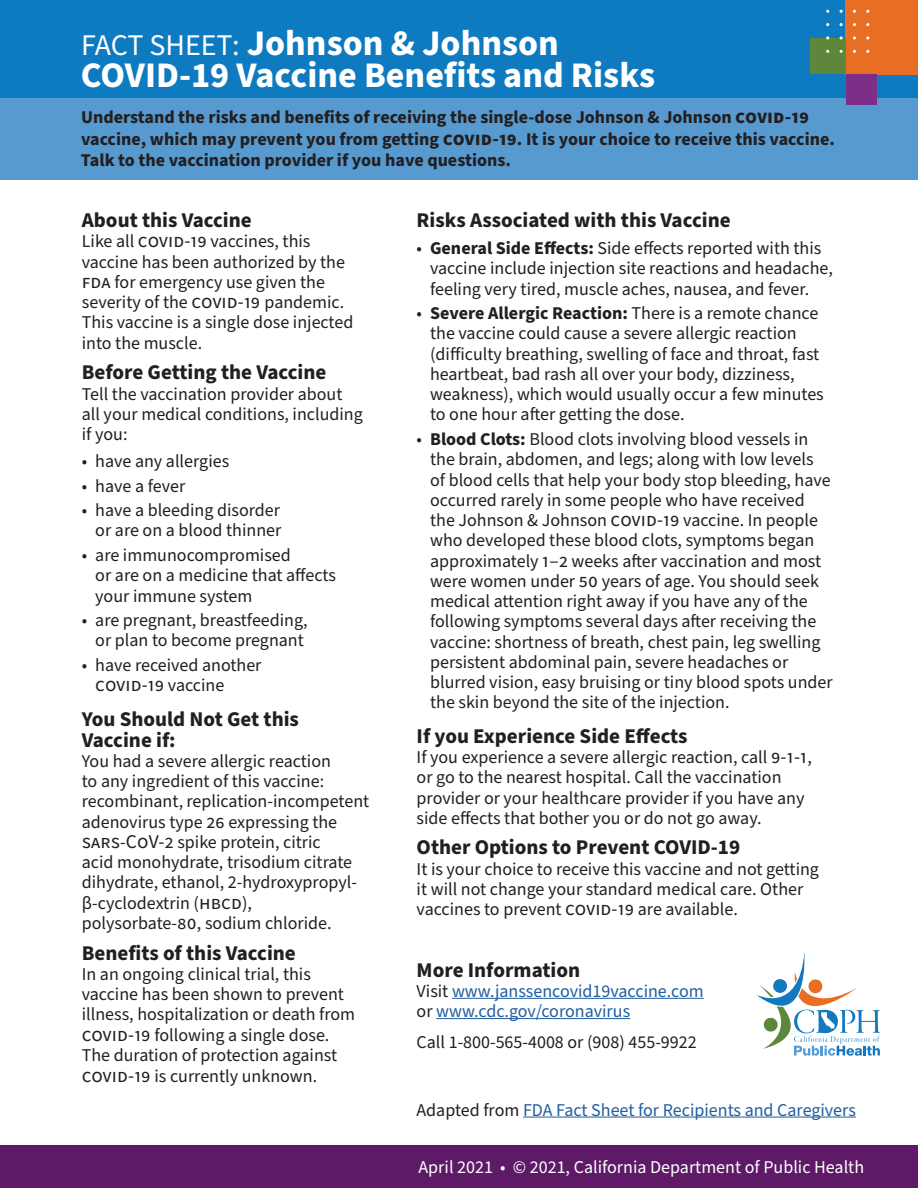
<style>
.page{position:relative;width:918px;height:1188px;background:#fff}
.page>*{position:absolute;margin:0;border:0;box-sizing:border-box;transform-origin:0 0}
.t1{font:700 36px/31.5px "Source Sans Pro";color:#fff}
.t2{font:700 21px/21px "Source Sans Pro";color:#231f20}
.t3{font:19.5px "Source Sans Pro";color:#231f20}
.t4{font:18px/20.2px "Source Sans Pro";color:#231f20}
.t5{font:700 18px/21.6px "Source Sans Pro";color:#231f20}
.t6{font:18px/20.2px "Source Sans Pro";color:#215e9f}
.t7{font:18px "Source Sans Pro";color:#fff}
.s1{font-weight:400;font-size:30px}
.s2{font-size:19.5px}
.s3{font-size:18px}
.s4{font-weight:700}
.s5{color:#231f20}
</style>
<div class="page">
<div style="left:0;top:0;width:918px;height:108px;background:#0e7ac0"></div>
<div style="left:0;top:98px;width:918px;height:82px;background:#579ad0"></div>
<svg style="left:756px;top:952px;width:124px;height:104px"></svg>
<div style="left:0;top:1146px;width:918px;height:42px;background:#5e1967"></div>
<div style="left:846px;top:0;width:72px;height:74px;background:#e86e24"></div>
<div style="left:810px;top:39px;width:36px;height:35px;background:#5d883c"></div>
<div style="left:846px;top:74px;width:30px;height:31px;background:#7d2e88"></div>
<svg style="left:853px;top:36px;width:3px;height:4px"></svg>
<hr style="left:523px;top:1117px;width:333px;height:1px;background:#215e9f">
<hr style="left:452px;top:998px;width:252px;height:1px;background:#215e9f">
<hr style="left:436px;top:1018px;width:194px;height:1px;background:#215e9f">
<h1 class="t1" style="left:81px;top:29px;width:576px"><span class="s1">FACT SHEET:</span> Johnson &amp; Johnson<br>COVID-19 Vaccine Benefits and Risks</h1>
<p class="t5" style="left:81px;top:107px;width:755px">Understand the risks and benefits of receiving the single-dose Johnson &amp; Johnson <span class="s2">covid-19 </span>vaccine, which may prevent you from getting <span class="s2">covid-19</span>. It is your choice to receive this vaccine.<br>Talk to the vaccination provider if you have questions.</p>
<p class="t2" style="left:82px;top:210px;width:172px">About this Vaccine</p>
<p class="t4" style="left:82px;top:232px;width:273px">Like all <span class="s2">covid-19</span> vaccines, this vaccine has been authorized by the <span class="s2">fda</span> for emergency use given the severity of the <span class="s2">covid-19</span> pandemic.<br>This vaccine is a single dose injected into the muscle.</p>
<p class="t2" style="left:82px;top:362px;width:246px">Before Getting the Vaccine</p>
<p class="t4" style="left:82px;top:384px;width:283px">Tell the vaccination provider about all your medical conditions, including if you:</p>
<p class="t4" style="left:82px;top:452px;width:149px">• have any allergies</p>
<p class="t4" style="left:82px;top:476px;width:105px">• have a fever</p>
<p class="t4" style="left:82px;top:501px;width:201px;text-align:right">• have a bleeding disorder or are on a blood thinner</p>
<p class="t4" style="left:95px;top:546px;width:242px;text-indent:-14px">• are immunocompromised<br>or are on a medicine that affects your immune system</p>
<p class="t4" style="left:82px;top:611px;width:227px;text-align:center">• are pregnant, breastfeeding, or plan to become pregnant</p>
<p class="t4" style="left:82px;top:655px;width:181px">• have received another</p>
<p class="t3" style="left:95px;top:672px;width:131px">covid-19 <span class="s3">vaccine</span></p>
<p class="t2" style="left:82px;top:709px;width:219px">You Should Not Get this<br>Vaccine if:</p>
<p class="t4" style="left:82px;top:751px;width:289px">You had a severe allergic reaction<br>to any ingredient of this vaccine: recombinant, replication-incompetent adenovirus type <span class="s2">26</span> expressing the <span class="s2">sars</span>-<span class="s2">CoV-2</span> spike protein, citric<br>acid monohydrate, trisodium citrate dihydrate, ethanol, 2-hydroxypropyl&shy;β-cyclodextrin (<span class="s2">hbcd</span>), polysorbate-<span class="s2">80</span>, sodium chloride.</p>
<p class="t2" style="left:82px;top:943px;width:216px">Benefits of this Vaccine</p>
<p class="t4" style="left:82px;top:964px;width:275px">In an ongoing clinical trial, this vaccine has been shown to prevent illness, hospitalization or death from <span class="s2">covid-19</span> following a single dose.<br>The duration of protection against <span class="s2">covid-19</span> is currently unknown.</p>
<p class="t2" style="left:417px;top:210px;width:316px">Risks Associated with this Vaccine</p>
<p class="t4" style="left:430px;top:239px;width:404px;text-indent:-14px">• <span class="s4">General Side Effects:</span> Side effects reported with this vaccine include injection site reactions and headache, feeling very tired, muscle aches, nausea, and fever.</p>
<p class="t4" style="left:430px;top:304px;width:395px;text-indent:-14px">• <span class="s4">Severe Allergic Reaction:</span> There is a remote chance the vaccine could cause a severe allergic reaction (difficulty breathing, swelling of face and throat, fast heartbeat, bad rash all over your body, dizziness, weakness), which would usually occur a few minutes to one hour after getting the dose.</p>
<p class="t4" style="left:430px;top:429px;width:404px;text-indent:-13px">• <span class="s4">Blood Clots:</span> Blood clots involving blood vessels in the brain, abdomen, and legs; along with low levels of blood cells that help your body stop bleeding, have occurred rarely in some people who have received the Johnson &amp; Johnson <span class="s2">covid-19</span> vaccine. In people who developed these blood clots, symptoms began approximately <span class="s2">1–2</span> weeks after vaccination and most were women under <span class="s2">50</span> years of age. You should seek medical attention right away if you have any of the following symptoms several days after receiving the vaccine: shortness of breath, chest pain, leg swelling persistent abdominal pain, severe headaches or blurred vision, easy bruising or tiny blood spots under the skin beyond the site of the injection.</p>
<p class="t2" style="left:417px;top:726px;width:273px">If you Experience Side Effects</p>
<p class="t4" style="left:417px;top:747px;width:397px">If you experience a severe allergic reaction, call <span class="s2">9-1-1</span>, or go to the nearest hospital. Call the vaccination provider or your healthcare provider if you have any side effects that bother you or do not go away.</p>
<p class="t2" style="left:417px;top:838px;width:325px">Other Options to Prevent COVID-19</p>
<p class="t4" style="left:417px;top:859px;width:404px">It is your choice to receive this vaccine and not getting it will not change your standard medical care. Other vaccines to prevent <span class="s2">covid-19</span> are available.</p>
<p class="t2" style="left:417px;top:960px;width:165px">More Information</p>
<p class="t6" style="left:417px;top:981px;width:289px"><span class="s5">Visit</span> www.janssencovid19vaccine.com <span class="s5">or</span> www.cdc.gov/coronavirus</p>
<p class="t4" style="left:417px;top:1033px;width:282px">Call 1-800-565-4008 or (908) 455-9922</p>
<p class="t6" style="left:416px;top:1100px;width:441px"><span class="s5">Adapted from</span> FDA Fact Sheet for Recipients and Caregivers</p>
<p class="t7" style="left:419px;top:1155px;width:447px">April 2021 • © 2021, California Department of Public Health</p>
</div>
